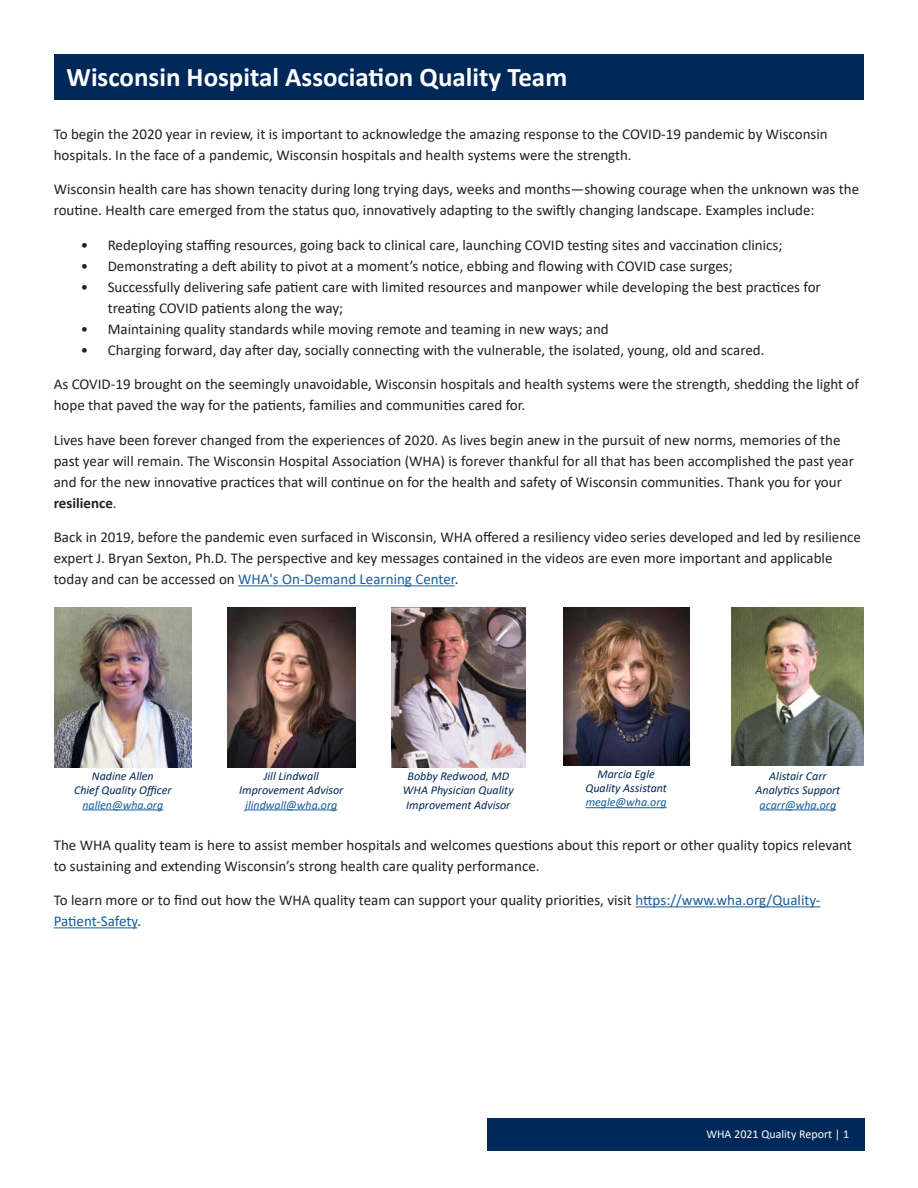
<style>
.page{position:relative;width:918px;height:1188px;background:#fff}
.page>*{position:absolute;margin:0;border:0;box-sizing:border-box;transform-origin:0 0}
.Headilngs{font:700 27px "Calibri";color:#fff}
.Body_Copy{font:15px/21px "Calibri";color:#231f20}
.CB_photo_caption{font:italic 12px/14.4px "Calibri";color:#002858}
.CB_photo_caption-2{font:italic 12px "Calibri";color:#175d9e}
.t1{font:12px "Calibri";color:#fff}
.s1{font-weight:700}
.s2{color:#175d9e}
</style>
<div class="page">
<div style="left:488px;top:1118px;width:378px;height:32px;background:#002858"></div>
<hr style="left:238px;top:585px;width:217px;height:1px;background:#175d9e">
<hr style="left:635px;top:906px;width:186px;height:1px;background:#175d9e">
<hr style="left:54px;top:927px;width:83px;height:1px;background:#175d9e">
<div style="left:54px;top:54px;width:810px;height:46px;background:#002858"></div>
<img style="left:391px;top:608px;width:135px;height:159px">
<img style="left:732px;top:608px;width:132px;height:157px">
<img style="left:54px;top:608px;width:137px;height:159px">
<img style="left:563px;top:608px;width:126px;height:157px">
<img style="left:227px;top:608px;width:128px;height:159px">
<hr style="left:82px;top:810px;width:81px;height:1px;background:#175d9e">
<hr style="left:245px;top:810px;width:92px;height:1px;background:#175d9e">
<hr style="left:586px;top:807px;width:81px;height:1px;background:#175d9e">
<hr style="left:760px;top:810px;width:76px;height:1px;background:#175d9e">
<p class="Headilngs" style="left:67px;top:58px;width:502px">Wisconsin Hospital Association Quality Team</p>
<p class="Body_Copy" style="left:54px;top:123px;width:775px">To begin the 2020 year in review, it is important to acknowledge the amazing response to the COVID-19 pandemic by Wisconsin hospitals. In the face of a pandemic, Wisconsin hospitals and health systems were the strength.</p>
<p class="Body_Copy" style="left:54px;top:178px;width:807px">Wisconsin health care has shown tenacity during long trying days, weeks and months—showing courage when the unknown was the routine. Health care emerged from the status quo, innovatively adapting to the swiftly changing landscape. Examples include:</p>
<p class="Body_Copy" style="left:81px;top:234px;width:703px">• Redeploying staffing resources, going back to clinical care, launching COVID testing sites and vaccination clinics;</p>
<p class="Body_Copy" style="left:81px;top:255px;width:653px">• Demonstrating a deft ability to pivot at a moment’s notice, ebbing and flowing with COVID case surges;</p>
<p class="Body_Copy" style="left:108px;top:276px;width:715px;text-indent:-27px">• Successfully delivering safe patient care with limited resources and manpower while developing the best practices for treating COVID patients along the way;</p>
<p class="Body_Copy" style="left:81px;top:318px;width:530px">• Maintaining quality standards while moving remote and teaming in new ways; and</p>
<p class="Body_Copy" style="left:81px;top:339px;width:685px">• Charging forward, day after day, socially connecting with the vulnerable, the isolated, young, old and scared.</p>
<p class="Body_Copy" style="left:54px;top:373px;width:807px">As COVID-19 brought on the seemingly unavoidable, Wisconsin hospitals and health systems were the strength, shedding the light of hope that paved the way for the patients, families and communities cared for.</p>
<p class="Body_Copy" style="left:54px;top:429px;width:802px">Lives have been forever changed from the experiences of 2020. As lives begin anew in the pursuit of new norms, memories of the past year will remain. The Wisconsin Hospital Association (WHA) is forever thankful for all that has been accomplished the past year and for the new innovative practices that will continue on for the health and safety of Wisconsin communities. Thank you for your <span class="s1">resilience</span>.</p>
<p class="Body_Copy" style="left:54px;top:526px;width:809px">Back in 2019, before the pandemic even surfaced in Wisconsin, WHA offered a resiliency video series developed and led by resilience expert J. Bryan Sexton, Ph.D. The perspective and key messages contained in the videos are even more important and applicable today and can be accessed on <span class="s2">WHA's On-Demand Learning Center</span>.</p>
<p class="CB_photo_caption" style="left:92px;top:768px;width:63px">Nadine Allen</p>
<p class="CB_photo_caption" style="left:74px;top:782px;width:99px">Chief Quality Officer</p>
<p class="CB_photo_caption-2" style="left:82px;top:796px;width:82px">nallen@wha.org</p>
<p class="CB_photo_caption" style="left:264px;top:768px;width:57px">Jill Lindwall</p>
<p class="CB_photo_caption" style="left:239px;top:782px;width:106px">Improvement Advisor</p>
<p class="CB_photo_caption-2" style="left:245px;top:796px;width:94px">jlindwall@wha.org</p>
<p class="CB_photo_caption" style="left:408px;top:768px;width:103px">Bobby Redwood, MD</p>
<p class="CB_photo_caption" style="left:403px;top:782px;width:112px">WHA Physician Quality<br>Improvement Advisor</p>
<p class="CB_photo_caption" style="left:597px;top:766px;width:59px">Marcia Egle</p>
<p class="CB_photo_caption" style="left:585px;top:780px;width:83px">Quality Assistant</p>
<p class="CB_photo_caption-2" style="left:586px;top:794px;width:82px">megle@wha.org</p>
<p class="CB_photo_caption" style="left:769px;top:768px;width:59px">Alistair Carr</p>
<p class="CB_photo_caption" style="left:756px;top:782px;width:86px">Analytics Support</p>
<p class="CB_photo_caption-2" style="left:760px;top:796px;width:78px">acarr@wha.org</p>
<p class="Body_Copy" style="left:54px;top:834px;width:800px">The WHA quality team is here to assist member hospitals and welcomes questions about this report or other quality topics relevant to sustaining and extending Wisconsin’s strong health care quality performance.</p>
<p class="Body_Copy" style="left:54px;top:889px;width:768px">To learn more or to find out how the WHA quality team can support your quality priorities, visit <span class="s2">https://www.wha.org/Quality-<br>Patient-Safety</span>.</p>
<p class="t1" style="left:707px;top:1125px;width:144px">WHA 2021 Quality Report | 1</p>
</div>
